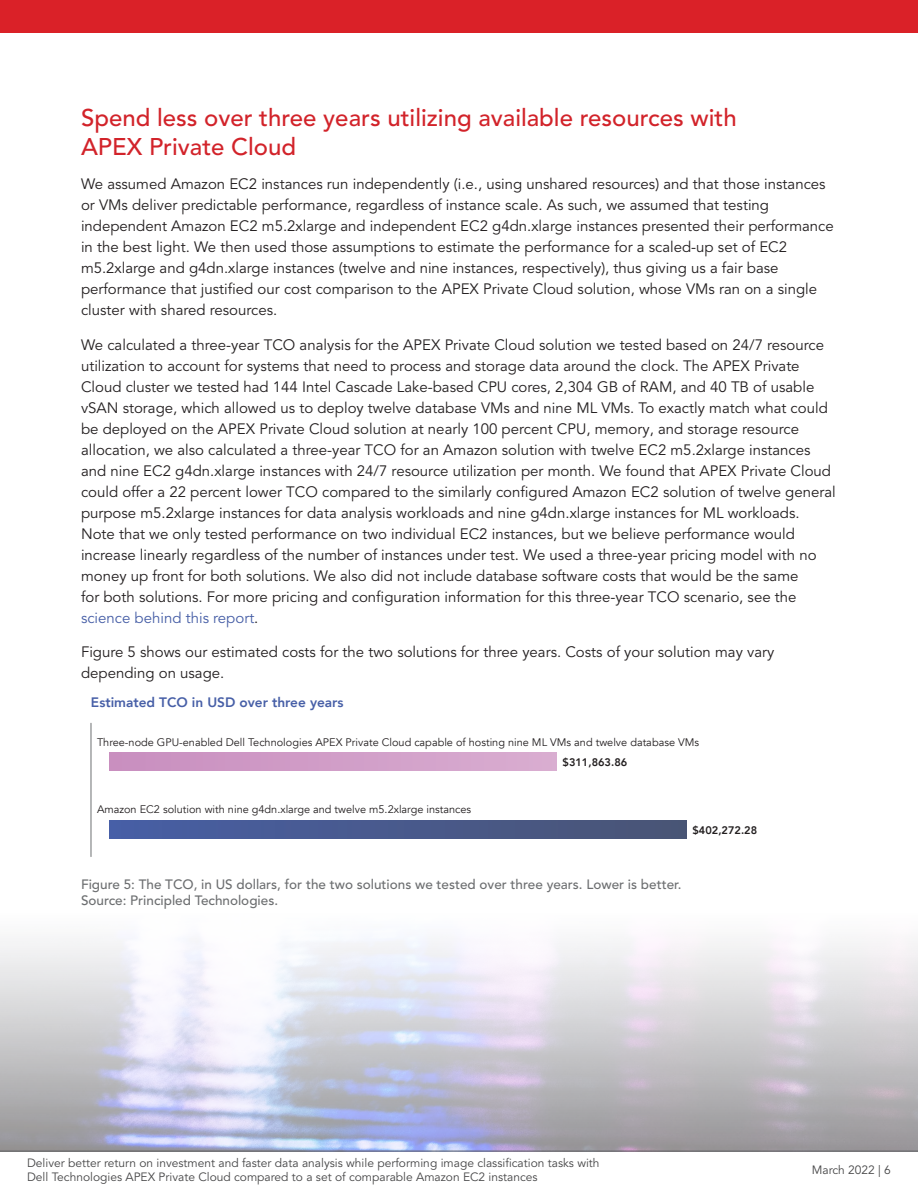
<style>
.page{position:relative;width:918px;height:1188px;background:#fff}
.page>*{position:absolute;margin:0;border:0;box-sizing:border-box;transform-origin:0 0}
.t1{font:500 24px/28.8px "Avenir LT Pro";color:#d2232a}
.t2{font:15px/21px "Avenir LT Pro";color:#231f20}
.t3{font:800 13.65px "Avenir";color:#475fa7}
.t4{font:500 13.5px/16.2px "Avenir LT Pro";color:#6d6f71}
.t5{font:12px/14.4px "Avenir LT Pro";color:#464647}
.t6{font:10.95px "Avenir";color:#231f20}
.t7{font:800 10.95px "Avenir";color:#231f20}
.s1{color:#465ea6}
</style>
<div class="page">
<div style="left:109px;top:753px;width:448px;height:18px;background:linear-gradient(to right,#c88ebf,#d9add1)"></div>
<div style="left:109px;top:820px;width:578px;height:18px;background:linear-gradient(to right,#475ea5,#495474)"></div>
<hr style="left:91px;top:723px;width:1px;height:134px;background:#6d6f71">
<hr style="left:0;top:1151px;width:918px;height:1px;background:#616265">
<div style="left:0;top:0;width:918px;height:32px;background:#da2128"></div>
<h1 class="t1" style="left:81px;top:104px;width:657px">Spend less over three years utilizing available resources with<br>APEX Private Cloud</h1>
<p class="t2" style="left:81px;top:174px;width:754px">We assumed Amazon EC2 instances run independently (i.e., using unshared resources) and that those instances or VMs deliver predictable performance, regardless of instance scale. As such, we assumed that testing independent Amazon EC2 m5.2xlarge and independent EC2 g4dn.xlarge instances presented their performance in the best light. We then used those assumptions to estimate the performance for a scaled-up set of EC2 m5.2xlarge and g4dn.xlarge instances (twelve and nine instances, respectively), thus giving us a fair base performance that justified our cost comparison to the APEX Private Cloud solution, whose VMs ran on a single cluster with shared resources.</p>
<p class="t2" style="left:81px;top:335px;width:756px">We calculated a three-year TCO analysis for the APEX Private Cloud solution we tested based on 24/7 resource utilization to account for systems that need to process and storage data around the clock. The APEX Private Cloud cluster we tested had 144 Intel Cascade Lake-based CPU cores, 2,304 GB of RAM, and 40 TB of usable vSAN storage, which allowed us to deploy twelve database VMs and nine ML VMs. To exactly match what could be deployed on the APEX Private Cloud solution at nearly 100 percent CPU, memory, and storage resource allocation, we also calculated a three-year TCO for an Amazon solution with twelve EC2 m5.2xlarge instances and nine EC2 g4dn.xlarge instances with 24/7 resource utilization per month. We found that APEX Private Cloud could offer a 22 percent lower TCO compared to the similarly configured Amazon EC2 solution of twelve general purpose m5.2xlarge instances for data analysis workloads and nine g4dn.xlarge instances for ML workloads.<br>Note that we only tested performance on two individual EC2 instances, but we believe performance would increase linearly regardless of the number of instances under test. We used a three-year pricing model with no money up front for both solutions. We also did not include database software costs that would be the same<br>for both solutions. For more pricing and configuration information for this three-year TCO scenario, see the <span class="s1">science behind this report</span>.</p>
<p class="t2" style="left:81px;top:642px;width:695px">Figure 5 shows our estimated costs for the two solutions for three years. Costs of your solution may vary depending on usage.</p>
<p class="t3" style="left:91px;top:692px;width:254px">Estimated TCO in USD over three years</p>
<p class="t6" style="left:97px;top:736px;width:604px">Three-node GPU-enabled Dell Technologies APEX Private Cloud capable of hosting nine ML VMs and twelve database VMs</p>
<p class="t7" style="left:563px;top:753px;width:66px">$311,863.86</p>
<p class="t6" style="left:97px;top:803px;width:376px">Amazon EC2 solution with nine g4dn.xlarge and twelve m5.2xlarge instances</p>
<p class="t7" style="left:693px;top:822px;width:66px">$402,272.28</p>
<p class="t4" style="left:81px;top:876px;width:602px">Figure 5: The TCO, in US dollars, for the two solutions we tested over three years. Lower is better.<br>Source: Principled Technologies.</p>
<p class="t5" style="left:27px;top:1156px;width:574px">Deliver better return on investment and faster data analysis while performing image classification tasks with<br>Dell Technologies APEX Private Cloud compared to a set of comparable Amazon EC2 instances</p>
<p class="t5" style="left:812px;top:1163px;width:81px">March 2022 | 6</p>
</div>
